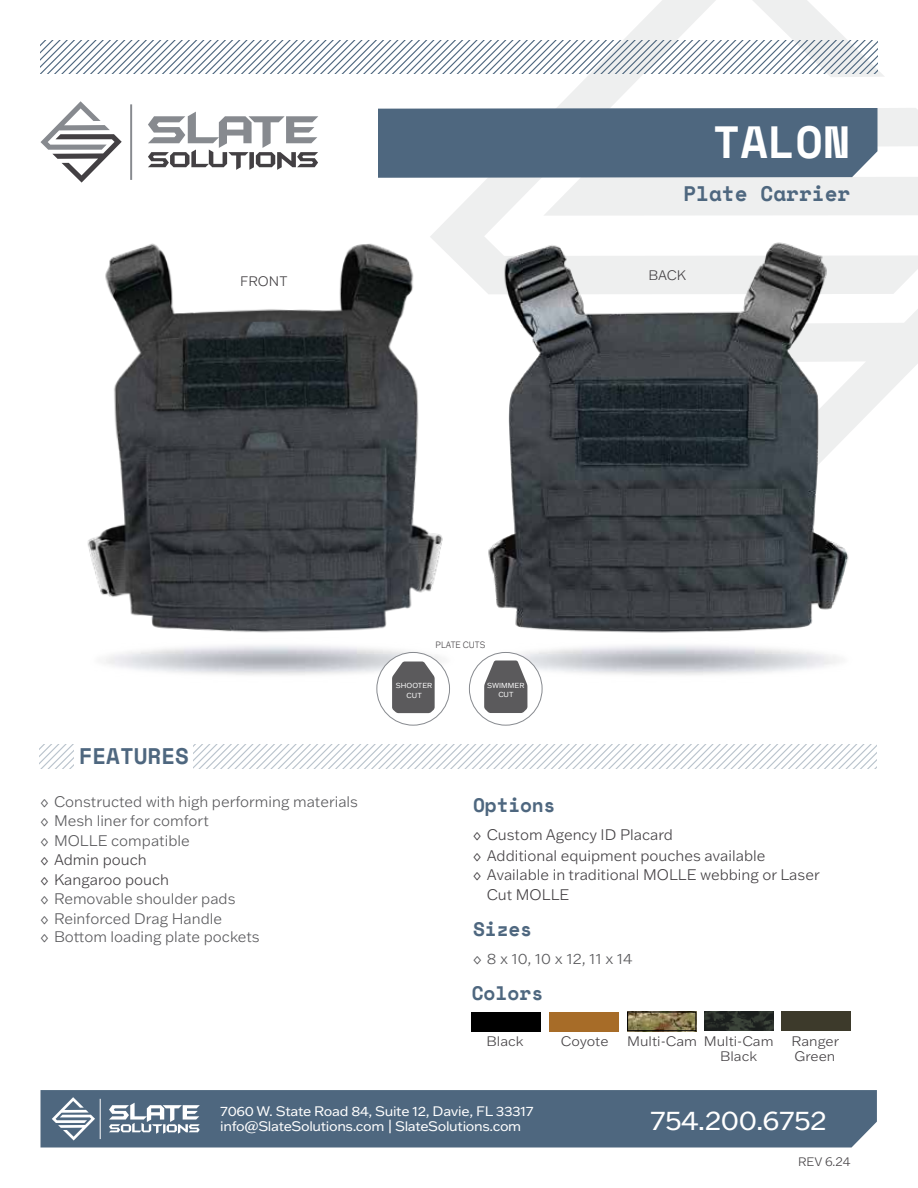
<style>
.page{position:relative;width:918px;height:1188px;background:#fff}
.page>*{position:absolute;margin:0;border:0;box-sizing:border-box;transform-origin:0 0}
.t1{font:700 45px "Space Mono";color:#fff}
.t2{font:27px "Franklin Gothic ATF";letter-spacing:-.015em;color:#fff;scale:1.05 1}
.t3{font:700 22.5px "Space Mono";color:#4e677f}
.t4{font:700 21px "Space Mono";color:#4e677f}
.t5{font:700 19.5px "Space Mono";letter-spacing:-.01em;color:#4e677f}
.t6{font:300 15px/19.5px "Franklin Gothic ATF";color:#59595c}
.t7{font:300 15px/19.5px "Franklin Gothic ATF";color:#434043}
.t8{font:300 15px "Franklin Gothic ATF";color:#59595c;scale:1.05 1}
.t9{font:13.5px/15px "Franklin Gothic ATF";letter-spacing:-.025em;color:#fff;scale:1.05 1}
.t10{font:300 13.5px "Franklin Gothic ATF";color:#434043;scale:1.05 1}
.t11{font:300 13.5px "Franklin Gothic ATF";color:#434043}
.t12{font:300 12px "Franklin Gothic ATF";color:#434043}
.t13{font:300 9px "Franklin Gothic ATF";color:#434043;scale:.9 1}
.t14{font:7.2px/9.1px "Franklin Gothic ATF";color:#fff;text-align:center}
</style>
<div class="page">
<svg style="left:886px;top:309px;width:32px;height:86px;fill:#eeefef"></svg>
<svg style="left:430px;top:0;width:488px;height:294px"></svg>
<div style="left:378px;top:108px;width:500px;height:70px;background:#4e677f"></div>
<svg style="left:41px;top:101px;width:81px;height:82px"></svg>
<hr style="left:130px;top:104px;width:2px;height:76px;background:#878a8f">
<svg style="left:148px;top:112px;width:170px;height:58px"></svg>
<div style="left:40px;top:1090px;width:837px;height:58px;background:#4e677f"></div>
<svg style="left:40px;top:40px;width:838px;height:33px"></svg>
<svg style="left:39px;top:744px;width:837px;height:24px"></svg>
<div style="left:74px;top:739px;width:119px;height:34px;background:#fff"></div>
<svg style="left:52px;top:1097px;width:43px;height:44px"></svg>
<hr style="left:100px;top:1099px;width:1px;height:40px;background:#fff">
<svg style="left:109px;top:1103px;width:91px;height:31px"></svg>
<div style="left:781px;top:1012px;width:70px;height:19px;background:#3d3a2b"></div>
<div style="left:472px;top:1012px;width:69px;height:19px;background:#000"></div>
<div style="left:549px;top:1012px;width:70px;height:19px;background:#a76c28"></div>
<img style="left:629px;top:1014px;width:65px;height:15px">
<div style="left:627px;top:1012px;width:69px;height:19px;border:1px solid #000"></div>
<img style="left:456px;top:223px;width:430px;height:410px">
<img style="left:704px;top:1011px;width:69px;height:20px">
<img style="left:87px;top:226px;width:400px;height:434px">
<div style="left:377px;top:652px;width:73px;height:73px;background:#fff;border-radius:50%"></div>
<div style="left:376px;top:652px;width:74px;height:74px;border:1px solid #878a8f;border-radius:50%"></div>
<svg style="left:392px;top:662px;width:43px;height:51px;background:#6a696b"></svg>
<div style="left:469px;top:652px;width:73px;height:73px;background:#fff;border-radius:50%"></div>
<div style="left:469px;top:652px;width:73px;height:74px;border:1px solid #878a8f;border-radius:50%"></div>
<svg style="left:484px;top:661px;width:43px;height:52px;background:#6e6d6f"></svg>
<h1 class="t1" style="left:713px;top:108px;width:139px">TALON</h1>
<p class="t11" style="left:240px;top:272px;width:49px">FRONT</p>
<h3 class="t4" style="left:683px;top:177px;width:169px">Plate Carrier</h3>
<p class="t11" style="left:648px;top:266px;width:39px">BACK</p>
<h3 class="t3" style="left:79px;top:739px;width:112px">FEATURES</h3>
<p class="t6" style="left:40px;top:791px;width:319px">◊ Constructed with high performing materials ◊ Mesh liner for comfort<br>◊ MOLLE compatible</p>
<p class="t7" style="left:40px;top:850px;width:130px">◊ Admin pouch<br>◊ Kangaroo pouch</p>
<p class="t6" style="left:40px;top:889px;width:221px;line-height:18.9px">◊ Removable shoulder pads<br>◊ Reinforced Drag Handle<br>◊ Bottom loading plate pockets</p>
<p class="t13" style="left:436px;top:639px;width:57px">PLATE CUTS</p>
<p class="t14" style="left:396px;top:681px;width:38px">SHOOTER<br>CUT</p>
<p class="t14" style="left:487px;top:681px;width:39px">SWIMMER<br>CUT</p>
<h3 class="t5" style="left:473px;top:790px;width:84px">Options</h3>
<p class="t7" style="left:473px;top:824px;width:294px;line-height:21px">◊ Custom Agency ID Placard<br>◊ Additional equipment pouches available</p>
<p class="t7" style="left:487px;top:865px;width:335px;text-indent:-14px">◊ Available in traditional MOLLE webbing or Laser<br>Cut MOLLE</p>
<h3 class="t5" style="left:473px;top:914px;width:60px">Sizes</h3>
<p class="t8" style="left:473px;top:949px;width:153px">◊ 8 x 10, 10 x 12, 11 x 14</p>
<h3 class="t5" style="left:472px;top:978px;width:73px">Colors</h3>
<p class="t10" style="left:487px;top:1033px;width:37px">Black</p>
<p class="t10" style="left:561px;top:1033px;width:47px">Coyote</p>
<p class="t10" style="left:627px;top:1033px;width:141px">Multi-Cam Multi-Cam</p>
<p class="t10" style="left:791px;top:1033px;width:47px">Ranger</p>
<p class="t10" style="left:720px;top:1048px;width:37px">Black</p>
<p class="t10" style="left:794px;top:1048px;width:40px">Green</p>
<p class="t9" style="left:220px;top:1103px;width:300px">7060 W. State Road 84, Suite 12, Davie, FL 33317 info@SlateSolutions.com | SlateSolutions.com</p>
<h2 class="t2" style="left:650px;top:1103px;width:170px">754.200.6752</h2>
<p class="t12" style="left:798px;top:1154px;width:54px">REV 6.24</p>
</div>
